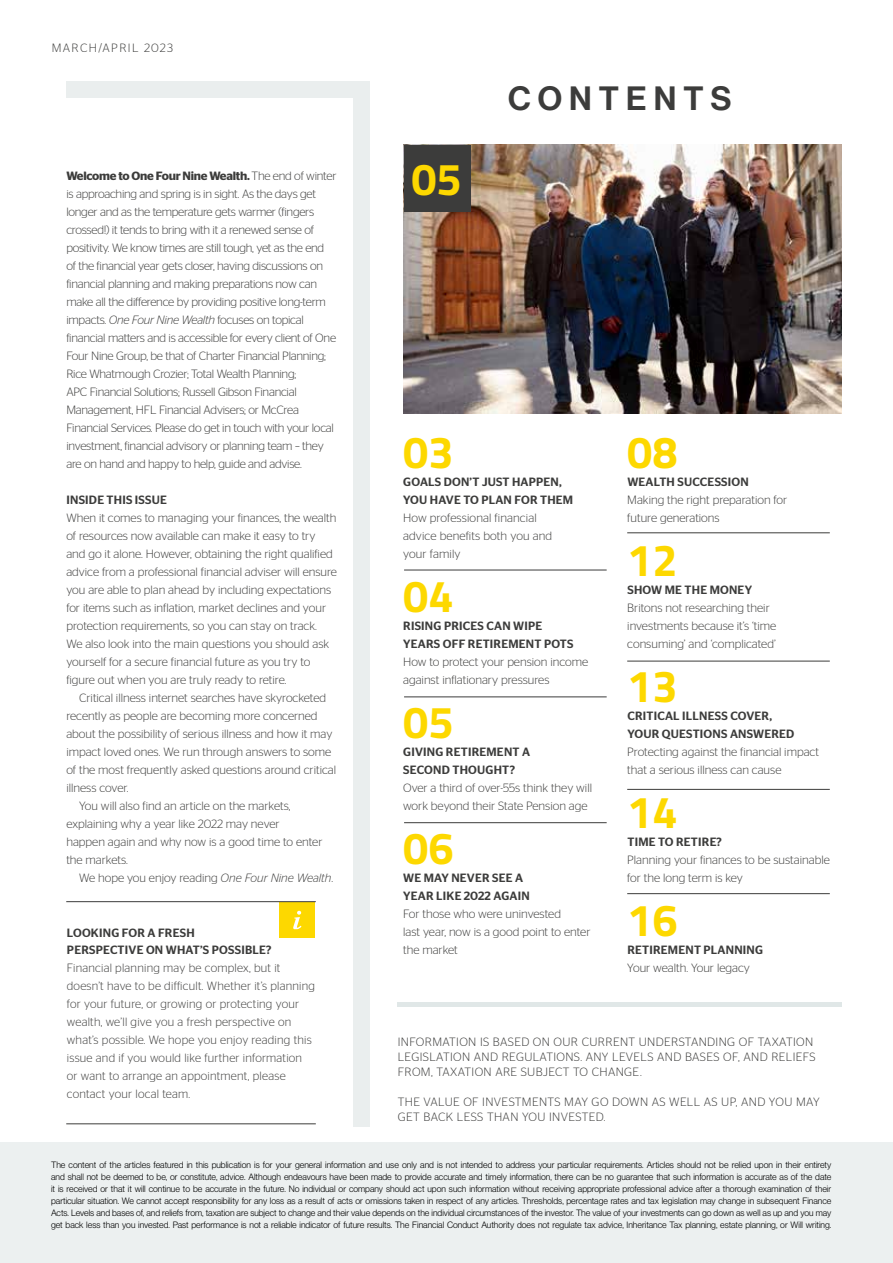
<style>
.page{position:relative;width:893px;height:1263px;background:#fff}
.page>*{position:absolute;margin:0;border:0;box-sizing:border-box;transform-origin:0 0}
.t1{font:700 45px "Titillium";color:#fdd800}
.t2{font:33px "N Haas Grotesk DS Pro 65 Md";letter-spacing:.215em;color:#3c3c3b}
.t3{font:300 12px/18px "Stag Sans";color:#3c3c3b}
.t4{font:300 12px/18px "Stag Sans";letter-spacing:-.02em;color:#3c3c3b}
.t5{font:500 12px/18px "Stag Sans";letter-spacing:.02em;color:#3c3c3b}
.t6{font:300 12px/18px "Stag Sans";letter-spacing:.02em;color:#3c3c3b}
.t7{font:300 12px/15px "Stag Sans";letter-spacing:.03em;color:#3c3c3b}
.t8{font:300 12px "Stag Sans";letter-spacing:.12em;color:#3c3c3b}
.t9{font:9px/12px "N Haas Grotesk DS Pro 45 Lt";color:#000;text-align:justify}
.s1{font-weight:600}
.s2{font-style:italic}
</style>
<div class="page">
<div style="left:66px;top:82px;width:303px;height:1045px;background:#eaeeee"></div>
<div style="left:26px;top:98px;width:327px;height:1031px;background:#fff"></div>
<div style="left:0;top:1142px;width:893px;height:121px;background:#ecf0f0"></div>
<hr style="left:398px;top:1002px;width:444px;height:4px;background:#e0e7e7">
<hr style="left:404px;top:570px;width:203px;height:1px;background:#3c3c3b">
<hr style="left:627px;top:789px;width:203px;height:1px;background:#3c3c3b">
<hr style="left:627px;top:893px;width:203px;height:1px;background:#3c3c3b">
<hr style="left:627px;top:661px;width:203px;height:1px;background:#3c3c3b">
<hr style="left:627px;top:532px;width:203px;height:1px;background:#3c3c3b">
<hr style="left:404px;top:697px;width:203px;height:1px;background:#3c3c3b">
<hr style="left:404px;top:822px;width:203px;height:1px;background:#3c3c3b">
<div style="left:279px;top:902px;width:36px;height:36px;background:#fdd800"></div>
<svg style="left:293px;top:911px;width:8px;height:18px"></svg>
<hr style="left:67px;top:901px;width:248px;height:1px;background:#3c3c3b">
<hr style="left:67px;top:1123px;width:248px;height:1px;background:#3c3c3b">
<img style="left:403px;top:145px;width:439px;height:269px">
<div style="left:404px;top:145px;width:67px;height:66px;background:#3c3c3b"></div>
<p class="t8" style="left:52px;top:41px;width:123px">MARCH/APRIL 2023</p>
<p class="t4" style="left:66px;top:167px;width:272px"><span class="s1">Welcome to One Four Nine Wealth.</span> The end of winter is approaching and spring is in sight. As the days get longer and as the temperature gets warmer (fingers crossed!) it tends to bring with it a renewed sense of positivity. We know times are still tough, yet as the end of the financial year gets closer, having discussions on financial planning and making preparations now can make all the difference by providing positive long-term impacts. <span class="s2">One Four Nine Wealth</span> focuses on topical financial matters and is accessible for every client of One Four Nine Group, be that of Charter Financial Planning; Rice Whatmough Crozier; Total Wealth Planning;<br>APC Financial Solutions; Russell Gibson Financial Management, HFL Financial Advisers; or McCrea Financial Services. Please do get in touch with your local investment, financial advisory or planning team – they are on hand and happy to help, guide and advise.</p>
<p class="t5" style="left:66px;top:491px;width:102px">INSIDE THIS ISSUE</p>
<p class="t3" style="left:66px;top:509px;width:272px">When it comes to managing your finances, the wealth of resources now available can make it easy to try and go it alone. However, obtaining the right qualified advice from a professional financial adviser will ensure you are able to plan ahead by including expectations for items such as inflation, market declines and your protection requirements, so you can stay on track.<br>We also look into the main questions you should ask yourself for a secure financial future as you try to figure out when you are truly ready to retire.</p>
<p class="t3" style="left:79px;top:689px;width:248px">Critical illness internet searches have skyrocketed</p>
<p class="t3" style="left:66px;top:707px;width:253px">recently as people are becoming more concerned</p>
<p class="t3" style="left:66px;top:725px;width:268px">about the possibility of serious illness and how it may</p>
<p class="t3" style="left:66px;top:743px;width:266px">impact loved ones. We run through answers to some</p>
<p class="t3" style="left:66px;top:761px;width:271px">of the most frequently asked questions around critical</p>
<p class="t3" style="left:66px;top:779px;width:64px">illness cover.</p>
<p class="t3" style="left:79px;top:797px;width:213px">You will also find an article on the markets,</p>
<p class="t3" style="left:66px;top:815px;width:215px">explaining why a year like 2022 may never</p>
<p class="t3" style="left:66px;top:833px;width:258px">happen again and why now is a good time to enter</p>
<p class="t3" style="left:66px;top:851px;width:63px">the markets.</p>
<p class="t3" style="left:79px;top:869px;width:256px">We hope you enjoy reading <span class="s2">One Four Nine Wealth</span>.</p>
<p class="t5" style="left:67px;top:925px;width:206px;line-height:16.5px">LOOKING FOR A FRESH<br>PERSPECTIVE ON WHAT’S POSSIBLE?</p>
<p class="t6" style="left:67px;top:958px;width:250px">Financial planning may be complex, but it doesn’t have to be difficult. Whether it’s planning for your future, or growing or protecting your wealth, we’ll give you a fresh perspective on what’s possible. We hope you enjoy reading this issue and if you would like further information or want to arrange an appointment, please contact your local team.</p>
<h1 class="t1" style="left:411px;top:145px;width:52px">05</h1>
<h2 class="t2" style="left:508px;top:80px;width:225px">CONTENTS</h2>
<h1 class="t1" style="left:403px;top:418px;width:52px">03</h1>
<p class="t5" style="left:403px;top:473px;width:171px">GOALS DON’T JUST HAPPEN,<br>YOU HAVE TO PLAN FOR THEM</p>
<p class="t3" style="left:403px;top:509px;width:151px">How professional financial advice benefits both you and your family</p>
<h1 class="t1" style="left:403px;top:562px;width:52px">04</h1>
<p class="t5" style="left:403px;top:617px;width:172px">RISING PRICES CAN WIPE<br>YEARS OFF RETIREMENT POTS</p>
<p class="t3" style="left:403px;top:653px;width:187px">How to protect your pension income against inflationary pressures</p>
<h1 class="t1" style="left:403px;top:688px;width:52px">05</h1>
<p class="t5" style="left:403px;top:743px;width:128px">GIVING RETIREMENT A<br>SECOND THOUGHT?</p>
<p class="t3" style="left:403px;top:779px;width:190px">Over a third of over-55s think they will work beyond their State Pension age</p>
<h1 class="t1" style="left:403px;top:814px;width:52px">06</h1>
<p class="t5" style="left:403px;top:869px;width:128px">WE MAY NEVER SEE A<br>YEAR LIKE 2022 AGAIN</p>
<p class="t3" style="left:403px;top:905px;width:189px">For those who were uninvested<br>last year, now is a good point to enter the market</p>
<h1 class="t1" style="left:627px;top:418px;width:52px">08</h1>
<p class="t5" style="left:627px;top:473px;width:123px">WEALTH SUCCESSION</p>
<p class="t3" style="left:627px;top:491px;width:162px">Making the right preparation for future generations</p>
<h1 class="t1" style="left:627px;top:526px;width:52px">12</h1>
<p class="t5" style="left:627px;top:581px;width:126px">SHOW ME THE MONEY</p>
<p class="t3" style="left:627px;top:599px;width:150px">Britons not researching their investments because it’s ‘time consuming’ and ‘complicated’</p>
<h1 class="t1" style="left:627px;top:652px;width:52px">13</h1>
<p class="t5" style="left:627px;top:707px;width:169px">CRITICAL ILLNESS COVER,<br>YOUR QUESTIONS ANSWERED</p>
<p class="t3" style="left:627px;top:743px;width:193px">Protecting against the financial impact that a serious illness can cause</p>
<h1 class="t1" style="left:627px;top:778px;width:52px">14</h1>
<p class="t5" style="left:627px;top:833px;width:96px">TIME TO RETIRE?</p>
<p class="t3" style="left:627px;top:851px;width:204px">Planning your finances to be sustainable for the long term is key</p>
<h1 class="t1" style="left:627px;top:886px;width:52px">16</h1>
<p class="t5" style="left:627px;top:941px;width:137px">RETIREMENT PLANNING</p>
<p class="t3" style="left:627px;top:959px;width:124px">Your wealth. Your legacy</p>
<p class="t7" style="left:398px;top:1034px;width:419px">INFORMATION IS BASED ON OUR CURRENT UNDERSTANDING OF TAXATION<br>LEGISLATION AND REGULATIONS. ANY LEVELS AND BASES OF, AND RELIEFS<br>FROM, TAXATION ARE SUBJECT TO CHANGE.</p>
<p class="t7" style="left:398px;top:1094px;width:423px">THE VALUE OF INVESTMENTS MAY GO DOWN AS WELL AS UP, AND YOU MAY<br>GET BACK LESS THAN YOU INVESTED.</p>
<p class="t9" style="left:51px;top:1159px;width:782px">The content of the articles featured in this publication is for your general information and use only and is not intended to address your particular requirements. Articles should not be relied upon in their entirety and shall not be deemed to be, or constitute, advice. Although endeavours have been made to provide accurate and timely information, there can be no guarantee that such information is accurate as of the date it is received or that it will continue to be accurate in the future. No individual or company should act upon such information without receiving appropriate professional advice after a thorough examination of their particular situation. We cannot accept responsibility for any loss as a result of acts or omissions taken in respect of any articles. Thresholds, percentage rates and tax legislation may change in subsequent Finance Acts. Levels and bases of, and reliefs from, taxation are subject to change and their value depends on the individual circumstances of the investor. The value of your investments can go down as well as up and you may get back less than you invested. Past performance is not a reliable indicator of future results. The Financial Conduct Authority does not regulate tax advice, Inheritance Tax planning, estate planning, or Will writing.</p>
</div>
